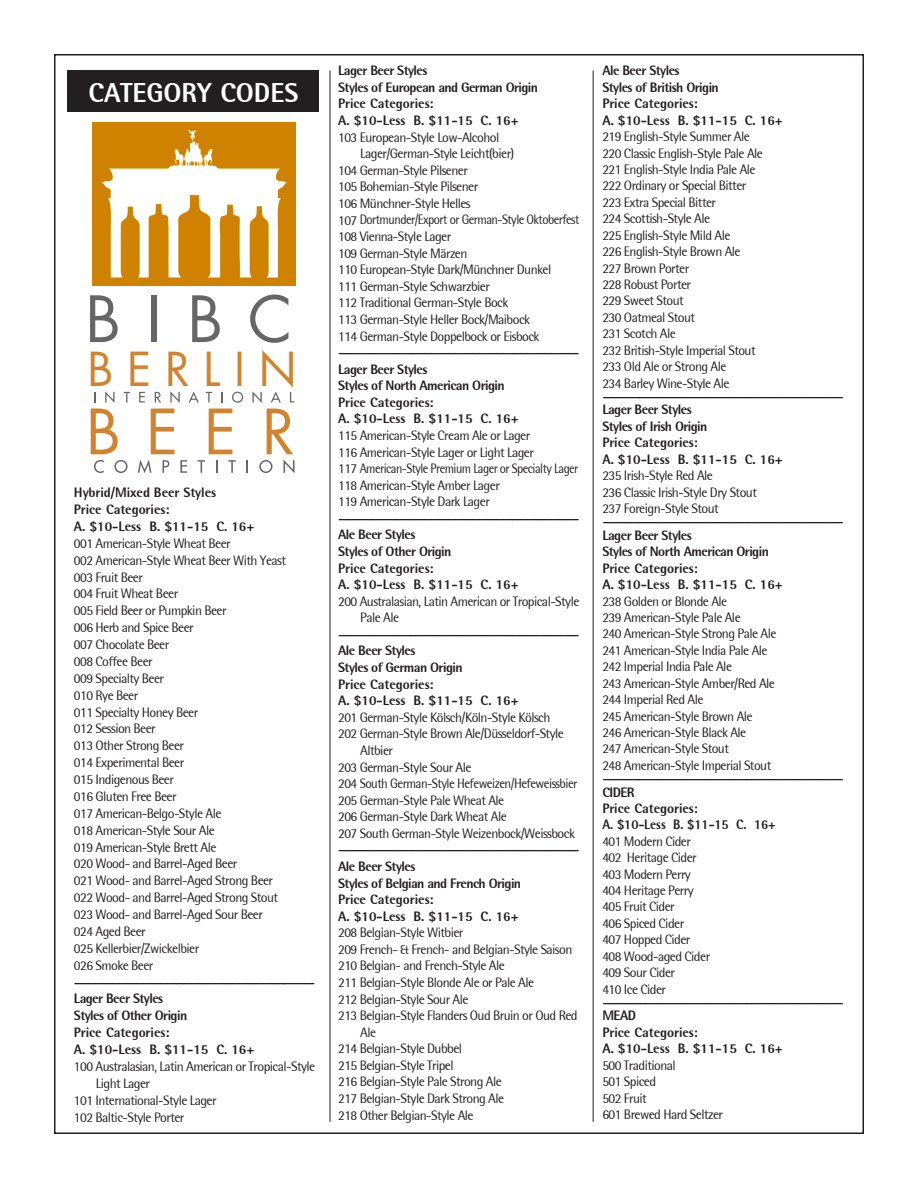
<style>
.page{position:relative;width:918px;height:1188px;background:#fff}
.page>*{position:absolute;margin:0;border:0;box-sizing:border-box;transform-origin:0 0}
.t1{font:61.95px "Futura";color:#666}
.t2{font:60.75px "Futura";color:#d1832d}
.t3{font:45.6px "Futura";letter-spacing:.3em;color:#d1832d}
.t4{font:800 27px "Agfa Rotis Semisans";color:#fff}
.t5{font:13.5px/16.5px "Agfa Rotis Semisans";letter-spacing:-.04em;color:#231f20}
.t6{font:800 13.5px/16.6px "Agfa Rotis Semisans";letter-spacing:-.04em;color:#231f20}
.t7{font:800 13.5px/16.5px "Agfa Rotis Semisans";letter-spacing:-.005em;color:#231f20}
</style>
<div class="page">
<img style="left:93px;top:123px;width:202px;height:162px">
<svg style="left:94px;top:460px;width:10px;height:13px"></svg>
<svg style="left:114px;top:460px;width:14px;height:13px"></svg>
<svg style="left:138px;top:460px;width:13px;height:13px"></svg>
<svg style="left:163px;top:460px;width:6px;height:13px"></svg>
<svg style="left:180px;top:460px;width:7px;height:13px"></svg>
<svg style="left:198px;top:460px;width:7px;height:13px"></svg>
<svg style="left:216px;top:460px;width:1px;height:13px"></svg>
<svg style="left:228px;top:460px;width:8px;height:13px"></svg>
<svg style="left:247px;top:460px;width:1px;height:13px"></svg>
<svg style="left:259px;top:460px;width:14px;height:13px"></svg>
<svg style="left:284px;top:460px;width:11px;height:13px"></svg>
<svg style="left:105px;top:391px;width:10px;height:12px"></svg>
<svg style="left:124px;top:392px;width:6px;height:11px"></svg>
<svg style="left:139px;top:392px;width:6px;height:10px"></svg>
<svg style="left:155px;top:392px;width:6px;height:10px"></svg>
<svg style="left:170px;top:391px;width:10px;height:12px"></svg>
<svg style="left:189px;top:391px;width:10px;height:11px"></svg>
<svg style="left:206px;top:392px;width:6px;height:11px"></svg>
<svg style="left:221px;top:392px;width:2px;height:10px"></svg>
<svg style="left:232px;top:392px;width:11px;height:11px"></svg>
<svg style="left:252px;top:391px;width:10px;height:12px"></svg>
<svg style="left:271px;top:391px;width:10px;height:11px"></svg>
<svg style="left:290px;top:392px;width:4px;height:10px"></svg>
<div style="left:68px;top:70px;width:252px;height:42px;background:#231f20"></div>
<hr style="left:330px;top:70px;width:1px;height:1052px;background:#231f20">
<hr style="left:593px;top:70px;width:1px;height:1052px;background:#231f20">
<h3 class="t4" style="left:88px;top:76px;width:212px">CATEGORY CODES</h3>
<h1 class="t1" style="left:85px;top:277px;width:209px">BIBC</h1>
<h3 class="t3" style="left:88px;top:337px;width:211px">BERLIN</h3>
<h2 class="t2" style="left:86px;top:390px;width:210px">BEER</h2>
<p class="t7" style="left:74px;top:484px;width:182px">Hybrid/Mixed Beer Styles<br>Price Categories:<br>A. $10-Less B. $11-15 C. 16+</p>
<p class="t5" style="left:74px;top:535px;width:214px">001 American-Style Wheat Beer<br>002 American-Style Wheat Beer With Yeast<br>003 Fruit Beer<br>004 Fruit Wheat Beer<br>005 Field Beer or Pumpkin Beer<br>006 Herb and Spice Beer<br>007 Chocolate Beer<br>008 Coffee Beer<br>009 Specialty Beer<br>010 Rye Beer<br>011 Specialty Honey Beer<br>012 Session Beer<br>013 Other Strong Beer<br>014 Experimental Beer<br>015 Indigenous Beer<br>016 Gluten Free Beer<br>017 American-Belgo-Style Ale<br>018 American-Style Sour Ale<br>019 American-Style Brett Ale<br>020 Wood- and Barrel-Aged Beer<br>021 Wood- and Barrel-Aged Strong Beer<br>022 Wood- and Barrel-Aged Strong Stout<br>023 Wood- and Barrel-Aged Sour Beer<br>024 Aged Beer<br>025 Kellerbier/Zwickelbier<br>026 Smoke Beer</p>
<p class="t6" style="left:74px;top:973px;width:243px">−−−−−−−−−−−−−−−−−−−−−−−−−−−−−−−−−−−−−−−−<br>Lager Beer Styles<br>Styles of Other Origin<br>Price Categories:<br>A. $10-Less B. $11-15 C. 16+</p>
<p class="t5" style="left:74px;top:1058px;width:243px">100 Australasian, Latin American or Tropical-Style</p>
<p class="t5" style="left:96px;top:1075px;width:56px">Light Lager</p>
<p class="t5" style="left:74px;top:1092px;width:144px">101 International-Style Lager</p>
<p class="t5" style="left:74px;top:1109px;width:112px">102 Baltic-Style Porter</p>
<p class="t6" style="left:338px;top:62px;width:201px">Lager Beer Styles<br>Styles of European and German Origin<br>Price Categories:<br>A. $10-Less B. $11-15 C. 16+</p>
<p class="t5" style="left:338px;top:129px;width:163px">103 European-Style Low-Alcohol</p>
<p class="t5" style="left:360px;top:145px;width:156px">Lager/German-Style Leicht(bier)</p>
<p class="t5" style="left:338px;top:162px;width:131px">104 German-Style Pilsener</p>
<p class="t5" style="left:338px;top:178px;width:142px">105 Bohemian-Style Pilsener</p>
<p class="t5" style="left:338px;top:195px;width:134px">106 Münchner-Style Helles</p>
<p class="t5" style="left:338px;top:212px;width:243px">107 Dortmunder/Export or German-Style Oktoberfest</p>
<p class="t5" style="left:338px;top:228px;width:115px">108 Vienna-Style Lager</p>
<p class="t5" style="left:338px;top:245px;width:131px">109 German-Style Märzen</p>
<p class="t5" style="left:338px;top:261px;width:215px">110 European-Style Dark/Münchner Dunkel</p>
<p class="t5" style="left:338px;top:278px;width:153px">111 German-Style Schwarzbier</p>
<p class="t5" style="left:338px;top:294px;width:172px">112 Traditional German-Style Bock</p>
<p class="t5" style="left:338px;top:311px;width:194px">113 German-Style Heller Bock/Maibock</p>
<p class="t5" style="left:338px;top:328px;width:203px">114 German-Style Doppelbock or Eisbock</p>
<p class="t6" style="left:338px;top:344px;width:243px">−−−−−−−−−−−−−−−−−−−−−−−−−−−−−−−−−−−−−−−−<br>Lager Beer Styles<br>Styles of North American Origin<br>Price Categories:<br>A. $10-Less B. $11-15 C. 16+</p>
<p class="t5" style="left:338px;top:427px;width:242px">115 American-Style Cream Ale or Lager<br>116 American-Style Lager or Light Lager<br>117 American-Style Premium Lager or Specialty Lager 118 American-Style Amber Lager<br>119 American-Style Dark Lager</p>
<p class="t6" style="left:338px;top:510px;width:243px">−−−−−−−−−−−−−−−−−−−−−−−−−−−−−−−−−−−−−−−−<br>Ale Beer Styles<br>Styles of Other Origin<br>Price Categories:<br>A. $10-Less B. $11-15 C. 16+</p>
<p class="t5" style="left:360px;top:593px;width:221px;text-indent:-22px">200 Australasian, Latin American or Tropical-Style<br>Pale Ale</p>
<p class="t6" style="left:338px;top:626px;width:243px">−−−−−−−−−−−−−−−−−−−−−−−−−−−−−−−−−−−−−−−−<br>Ale Beer Styles<br>Styles of German Origin<br>Price Categories:<br>A. $10-Less B. $11-15 C. 16+</p>
<p class="t5" style="left:338px;top:709px;width:214px">201 German-Style Kölsch/Köln-Style Kölsch</p>
<p class="t5" style="left:338px;top:725px;width:227px">202 German-Style Brown Ale/Düsseldorf-Style</p>
<p class="t5" style="left:360px;top:742px;width:34px">Altbier</p>
<p class="t5" style="left:338px;top:759px;width:135px">203 German-Style Sour Ale</p>
<p class="t5" style="left:338px;top:775px;width:241px">204 South German-Style Hefeweizen/Hefeweissbier</p>
<p class="t5" style="left:338px;top:792px;width:168px">205 German-Style Pale Wheat Ale</p>
<p class="t5" style="left:338px;top:808px;width:170px">206 German-Style Dark Wheat Ale</p>
<p class="t5" style="left:338px;top:825px;width:238px">207 South German-Style Weizenbock/Weissbock</p>
<p class="t6" style="left:338px;top:841px;width:243px">−−−−−−−−−−−−−−−−−−−−−−−−−−−−−−−−−−−−−−−−<br>Ale Beer Styles<br>Styles of Belgian and French Origin<br>Price Categories:<br>A. $10-Less B. $11-15 C. 16+</p>
<p class="t5" style="left:338px;top:924px;width:127px">208 Belgian-Style Witbier</p>
<p class="t5" style="left:338px;top:941px;width:236px">209 French- &amp; French- and Belgian-Style Saison</p>
<p class="t5" style="left:338px;top:957px;width:168px">210 Belgian- and French-Style Ale</p>
<p class="t5" style="left:338px;top:974px;width:197px">211 Belgian-Style Blonde Ale or Pale Ale</p>
<p class="t5" style="left:338px;top:991px;width:132px">212 Belgian-Style Sour Ale</p>
<p class="t5" style="left:338px;top:1007px;width:241px">213 Belgian-Style Flanders Oud Bruin or Oud Red</p>
<p class="t5" style="left:360px;top:1024px;width:17px">Ale</p>
<p class="t5" style="left:338px;top:1040px;width:125px">214 Belgian-Style Dubbel</p>
<p class="t5" style="left:338px;top:1057px;width:117px">215 Belgian-Style Tripel</p>
<p class="t5" style="left:338px;top:1074px;width:165px">216 Belgian-Style Pale Strong Ale</p>
<p class="t5" style="left:338px;top:1090px;width:168px">217 Belgian-Style Dark Strong Ale</p>
<p class="t5" style="left:338px;top:1107px;width:137px">218 Other Belgian-Style Ale</p>
<p class="t6" style="left:602px;top:62px;width:182px">Ale Beer Styles<br>Styles of British Origin<br>Price Categories:<br>A. $10-Less B. $11-15 C. 16+</p>
<p class="t5" style="left:602px;top:128px;width:162px">219 English-Style Summer Ale<br>220 Classic English-Style Pale Ale<br>221 English-Style India Pale Ale<br>222 Ordinary or Special Bitter<br>223 Extra Special Bitter<br>224 Scottish-Style Ale<br>225 English-Style Mild Ale<br>226 English-Style Brown Ale<br>227 Brown Porter<br>228 Robust Porter<br>229 Sweet Stout<br>230 Oatmeal Stout<br>231 Scotch Ale<br>232 British-Style Imperial Stout<br>233 Old Ale or Strong Ale<br>234 Barley Wine-Style Ale</p>
<p class="t6" style="left:602px;top:389px;width:243px;line-height:13.4px">−−−−−−−−−−−−−−−−−−−−−−−−−−−−−−−−−−−−−−−−<br>Lager Beer Styles</p>
<p class="t7" style="left:602px;top:418px;width:182px">Styles of Irish Origin<br>Price Categories:<br>A. $10-Less B. $11-15 C. 16+</p>
<p class="t5" style="left:602px;top:467px;width:156px">235 Irish-Style Red Ale<br>236 Classic Irish-Style Dry Stout<br>237 Foreign-Style Stout</p>
<p class="t6" style="left:602px;top:515px;width:243px;line-height:13.4px">−−−−−−−−−−−−−−−−−−−−−−−−−−−−−−−−−−−−−−−−<br>Lager Beer Styles</p>
<p class="t6" style="left:602px;top:543px;width:182px">Styles of North American Origin<br>Price Categories:<br>A. $10-Less B. $11-15 C. 16+</p>
<p class="t5" style="left:602px;top:593px;width:176px">238 Golden or Blonde Ale<br>239 American-Style Pale Ale<br>240 American-Style Strong Pale Ale<br>241 American-Style India Pale Ale<br>242 Imperial India Pale Ale<br>243 American-Style Amber/Red Ale<br>244 Imperial Red Ale<br>245 American-Style Brown Ale<br>246 American-Style Black Ale<br>247 American-Style Stout<br>248 American-Style Imperial Stout</p>
<p class="t6" style="left:602px;top:772px;width:243px;line-height:13.4px">−−−−−−−−−−−−−−−−−−−−−−−−−−−−−−−−−−−−−−−−<br>CIDER</p>
<p class="t7" style="left:602px;top:800px;width:175px">Price Categories:<br>A. $10-Less B. $11-15 C. 16+</p>
<p class="t5" style="left:602px;top:833px;width:109px">401 Modern Cider<br>402 Heritage Cider<br>403 Modern Perry<br>404 Heritage Perry<br>405 Fruit Cider<br>406 Spiced Cider<br>407 Hopped Cider<br>408 Wood-aged Cider<br>409 Sour Cider<br>410 Ice Cider</p>
<p class="t6" style="left:602px;top:995px;width:243px;line-height:13.4px">−−−−−−−−−−−−−−−−−−−−−−−−−−−−−−−−−−−−−−−−<br>MEAD</p>
<p class="t7" style="left:602px;top:1024px;width:182px">Price Categories:<br>A. $10-Less B. $11-15 C. 16+</p>
<p class="t5" style="left:602px;top:1057px;width:122px">500 Traditional<br>501 Spiced<br>502 Fruit<br>601 Brewed Hard Seltzer</p>
</div>
